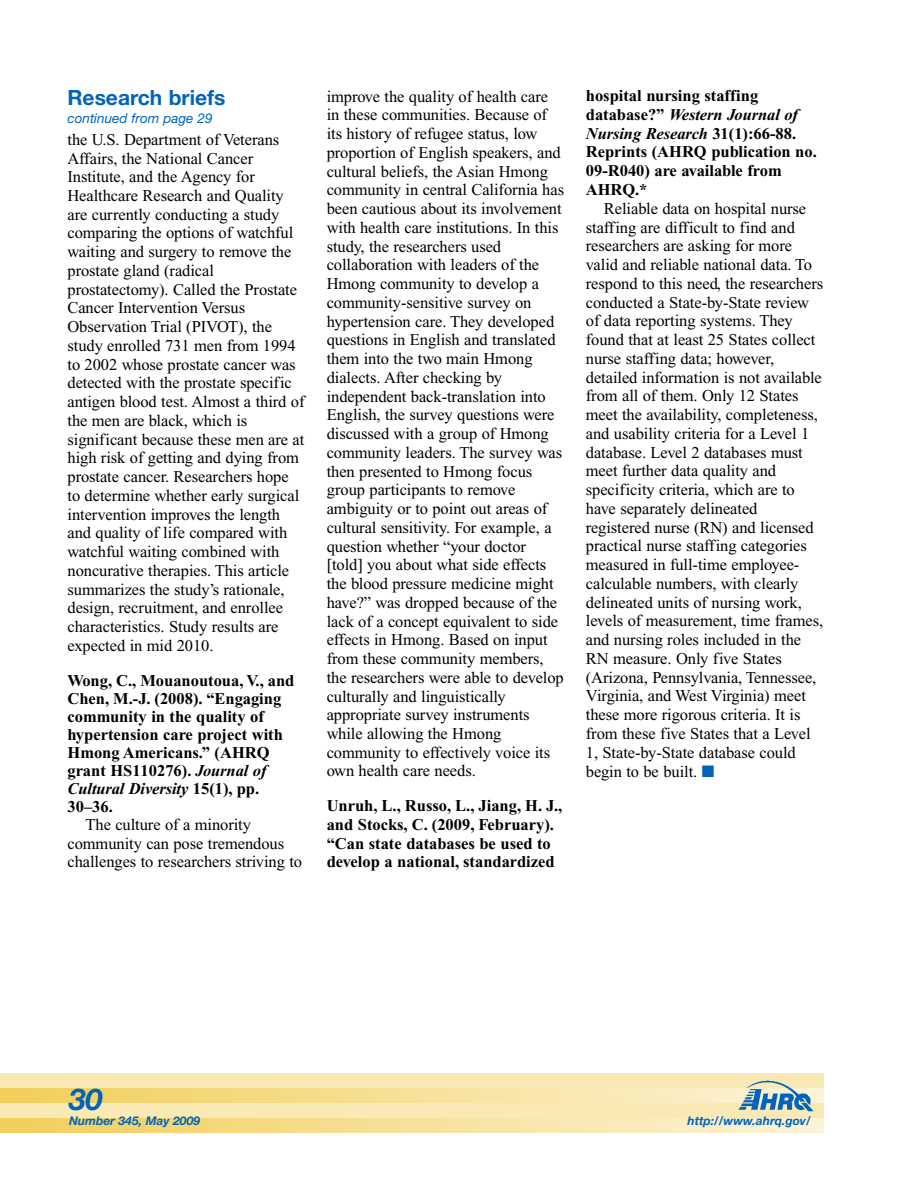
<style>
.page{position:relative;width:918px;height:1188px;background:#fff}
.page>*{position:absolute;margin:0;border:0;box-sizing:border-box;transform-origin:0 0}
.t1{font:italic 700 30px "Helvetica Neue";color:#0064ba}
.t2{font:700 21px "Helvetica Neue";color:#0064ba}
.t3{font:16.5px/18.8px "Times New Roman";letter-spacing:-.005em;color:#000}
.t4{font:700 16.5px/18.8px "Times New Roman";color:#000}
.t5{font:italic 13.5px "Helvetica Neue";color:#0064ba}
.t6{font:italic 700 12px "Helvetica Neue";color:#0064ba}
.s1{font-style:italic}
.s2{color:#0064ba}
</style>
<div class="page">
<div style="left:0;top:1073px;width:823px;height:59px;background:#f9e9b4"></div>
<svg style="left:0;top:1089px;width:823px;height:13px"></svg>
<svg style="left:0;top:1119px;width:823px;height:13px"></svg>
<img style="left:736px;top:1080px;width:80px;height:31px">
<p class="t2" style="left:68px;top:90px;width:160px">Research briefs</p>
<p class="t5" style="left:68px;top:113px;width:147px">continued from page 29</p>
<p class="t3" style="left:68px;top:131px;width:239px">the U.S. Department of Veterans<br>Affairs, the National Cancer<br>Institute, and the Agency for<br>Healthcare Research and Quality are currently conducting a study comparing the options of watchful waiting and surgery to remove the prostate gland (radical prostatectomy). Called the Prostate<br>Cancer Intervention Versus<br>Observation Trial (PIVOT), the study enrolled 731 men from 1994 to 2002 whose prostate cancer was detected with the prostate specific antigen blood test. Almost a third of the men are black, which is significant because these men are at high risk of getting and dying from prostate cancer. Researchers hope to determine whether early surgical intervention improves the length and quality of life compared with watchful waiting combined with noncurative therapies. This article summarizes the study’s rationale, design, recruitment, and enrollee characteristics. Study results are expected in mid 2010.</p>
<p class="t4" style="left:68px;top:673px;width:229px;line-height:18px">Wong, C., Mouanoutoua, V., and<br>Chen, M.-J. (2008). “Engaging community in the quality of hypertension care project with<br>Hmong Americans.” (AHRQ grant HS110276). <span class="s1">Journal of<br>Cultural Diversity</span> 15(1), pp.<br>30–36.</p>
<p class="t3" style="left:68px;top:816px;width:236px;text-indent:18px">The culture of a minority community can pose tremendous challenges to researchers striving to</p>
<p class="t3" style="left:327px;top:88px;width:239px">improve the quality of health care in these communities. Because of its history of refugee status, low proportion of English speakers, and cultural beliefs, the Asian Hmong community in central California has been cautious about its involvement with health care institutions. In this study, the researchers used collaboration with leaders of the<br>Hmong community to develop a community-sensitive survey on hypertension care. They developed questions in English and translated them into the two main Hmong dialects. After checking by independent back-translation into<br>English, the survey questions were discussed with a group of Hmong community leaders. The survey was then presented to Hmong focus group participants to remove ambiguity or to point out areas of cultural sensitivity. For example, a question whether “your doctor [told] you about what side effects the blood pressure medicine might have?” was dropped because of the lack of a concept equivalent to side effects in Hmong. Based on input from these community members, the researchers were able to develop culturally and linguistically appropriate survey instruments while allowing the Hmong community to effectively voice its own health care needs.</p>
<p class="t4" style="left:327px;top:798px;width:237px">Unruh, L., Russo, L., Jiang, H. J., and Stocks, C. (2009, February). “Can state databases be used to develop a national, standardized</p>
<p class="t4" style="left:586px;top:88px;width:232px">hospital nursing staffing database?” <span class="s1">Western Journal of<br>Nursing Research</span> 31(1):66-88.<br>Reprints (AHRQ publication no.<br>09-R040) are available from<br>AHRQ.*</p>
<p class="t3" style="left:586px;top:201px;width:239px;text-indent:18px">Reliable data on hospital nurse staffing are difficult to find and researchers are asking for more valid and reliable national data. To respond to this need, the researchers conducted a State-by-State review of data reporting systems. They found that at least 25 States collect nurse staffing data; however, detailed information is not available from all of them. Only 12 States meet the availability, completeness, and usability criteria for a Level 1 database. Level 2 databases must meet further data quality and specificity criteria, which are to have separately delineated registered nurse (RN) and licensed practical nurse staffing categories measured in full-time employee&shy;calculable numbers, with clearly delineated units of nursing work, levels of measurement, time frames, and nursing roles included in the RN measure. Only five States (Arizona, Pennsylvania, Tennessee, Virginia, and West Virginia) meet these more rigorous criteria. It is from these five States that a Level 1, State-by-State database could begin to be built. <span class="s2">■</span></p>
<h1 class="t1" style="left:69px;top:1088px;width:35px">30</h1>
<p class="t6" style="left:69px;top:1116px;width:133px">Number 345, May 2009</p>
<p class="t6" style="left:687px;top:1117px;width:125px">http://www.ahrq.gov/</p>
</div>
